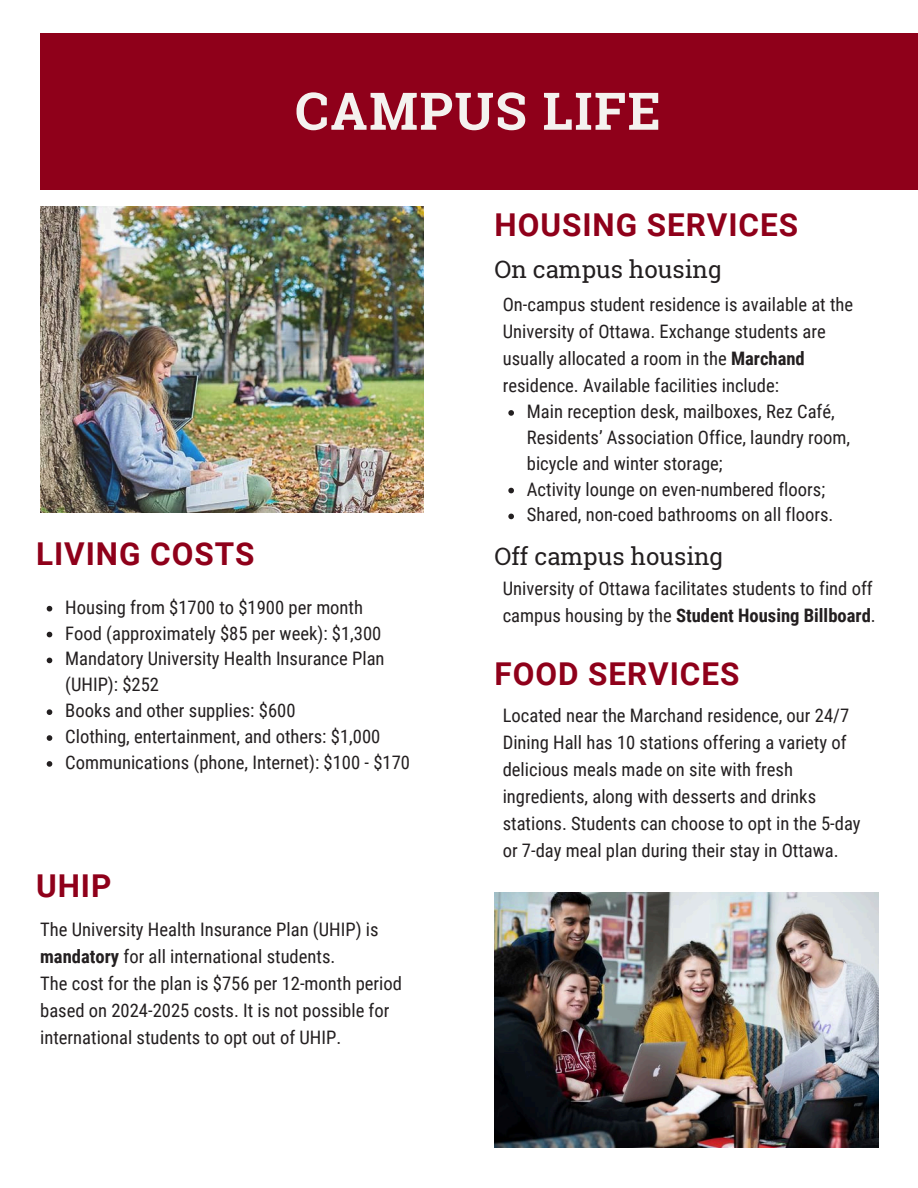
<style>
.page{position:relative;width:918px;height:1188px;background:#fff}
.page>*{position:absolute;margin:0;border:0;box-sizing:border-box;transform-origin:0 0}
.t1{font:700 51.9px "Roboto Slab";letter-spacing:.03em;color:#f4f2ef}
.t2{font:700 31.5px "Roboto";letter-spacing:.03em;color:#8f001a}
.t3{font:24px "Roboto Slab";color:#231f20}
.t4{font:18.6px/27px "Roboto Condensed";color:#231f20}
.s1{font-weight:700}
</style>
<div class="page">
<img style="left:40px;top:206px;width:384px;height:306px">
<svg style="left:508px;top:410px;width:6px;height:6px"></svg>
<svg style="left:508px;top:488px;width:6px;height:5px"></svg>
<svg style="left:508px;top:514px;width:6px;height:5px"></svg>
<div style="left:40px;top:33px;width:878px;height:157px;background:#8f001a"></div>
<img style="left:495px;top:892px;width:383px;height:256px">
<svg style="left:47px;top:606px;width:5px;height:5px"></svg>
<svg style="left:47px;top:632px;width:5px;height:5px"></svg>
<svg style="left:47px;top:658px;width:5px;height:5px"></svg>
<svg style="left:47px;top:709px;width:5px;height:6px"></svg>
<svg style="left:47px;top:735px;width:5px;height:6px"></svg>
<svg style="left:47px;top:761px;width:5px;height:6px"></svg>
<p class="t1" style="left:295px;top:75px;width:367px">CAMPUS LIFE</p>
<p class="t2" style="left:495px;top:207px;width:305px">HOUSING SERVICES</p>
<p class="t3" style="left:495px;top:253px;width:229px">On campus housing</p>
<p class="t4" style="left:503px;top:291px;width:352px">On-campus student residence is available at the University of Ottawa. Exchange students are usually allocated a room in the <span class="s1">Marchand </span>residence. Available facilities include:</p>
<p class="t2" style="left:36px;top:536px;width:220px">LIVING COSTS</p>
<p class="t4" style="left:65px;top:594px;width:299px">Housing from $1700 to $1900 per month</p>
<h2 class="t4" style="left:65px;top:620px;width:318px">Food (approximately $85 per week): $1,300</h2>
<h3 class="t4" style="left:65px;top:646px;width:321px;line-height:25.8px">Mandatory University Health Insurance Plan (UHIP): $252</h3>
<p class="t4" style="left:65px;top:697px;width:232px">Books and other supplies: $600</p>
<p class="t4" style="left:65px;top:723px;width:317px">Clothing, entertainment, and others: $1,000</p>
<p class="t4" style="left:65px;top:749px;width:346px">Communications (phone, Internet): $100 - $170</p>
<p class="t2" style="left:36px;top:868px;width:77px">UHIP</p>
<p class="t4" style="left:40px;top:916px;width:340px">The University Health Insurance Plan (UHIP) is <span class="s1">mandatory</span> for all international students.</p>
<h3 class="t4" style="left:40px;top:970px;width:363px">The cost for the plan is $756 per 12-month period based on 2024-2025 costs. It is not possible for international students to opt out of UHIP.</h3>
<h1 class="t4" style="left:527px;top:399px;width:325px;line-height:25.8px">Main reception desk, mailboxes, Rez Café,<br>Residents’ Association Office, laundry room, bicycle and winter storage;</h1>
<p class="t4" style="left:527px;top:476px;width:300px">Activity lounge on even-numbered floors;</p>
<h2 class="t4" style="left:527px;top:502px;width:308px">Shared, non-coed bathrooms on all floors.</h2>
<p class="t3" style="left:495px;top:540px;width:230px">Off campus housing</p>
<p class="t4" style="left:503px;top:576px;width:375px">University of Ottawa facilitates students to find off campus housing by the <span class="s1">Student Housing Billboard</span>.</p>
<p class="t2" style="left:495px;top:656px;width:247px">FOOD SERVICES</p>
<h2 class="t4" style="left:503px;top:702px;width:359px">Located near the Marchand residence, our 24/7<br>Dining Hall has 10 stations offering a variety of delicious meals made on site with fresh ingredients, along with desserts and drinks stations. Students can choose to opt in the 5-day or 7-day meal plan during their stay in Ottawa.</h2>
</div>
